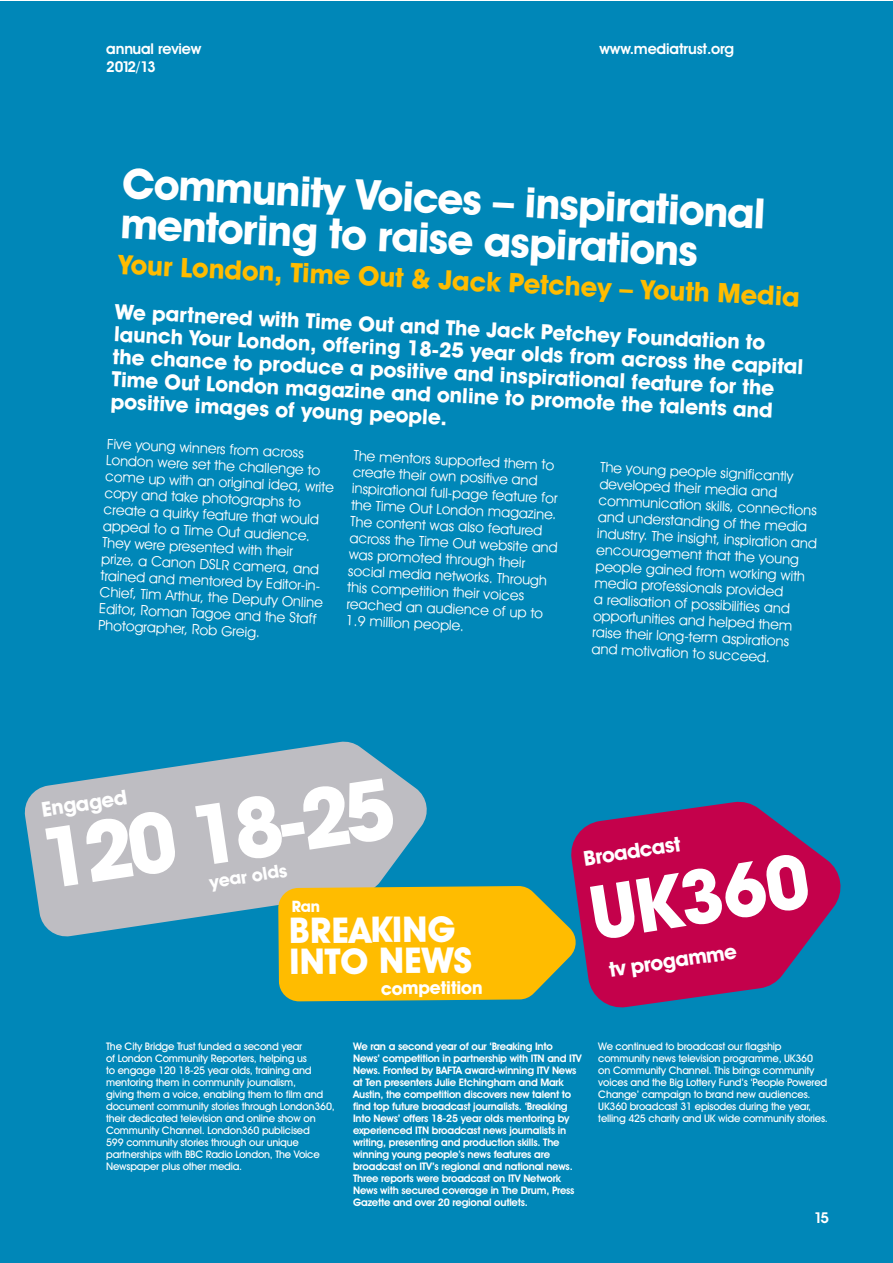
<style>
.page{position:relative;width:893px;height:1263px;background:#fff}
.page>*{position:absolute;margin:0;border:0;box-sizing:border-box;transform-origin:0 0}
.t1{font:700 84.15px "Avant Garde IT Cby BT";color:#fff}
.t2{font:700 75.45px "Avant Garde IT Cby BT";color:#fff}
.t3{font:700 42px/40.7px "Avant Garde IT Cby BT";color:#fff}
.t4{font:700 35.7px/30.9px "Avant Garde IT Cby BT";letter-spacing:-.01em;color:#fff}
.t5{font:700 27px "Avant Garde IT Cby BT";color:#ffbc00}
.t6{font:700 21px/22.6px "Avant Garde IT Cby BT";color:#fff}
.t7{font:700 20.7px "Avant Garde IT Cby BT";color:#fff}
.t8{font:700 18px "Avant Garde IT Cby BT";letter-spacing:-.02em;color:#fff}
.t9{font:600 15px "Avant Garde IT Cby BT";letter-spacing:-.01em;color:#fff}
.t10{font:14.25px/16.5px "Avant Garde IT Cby BT";color:#fff}
.t11{font:500 10.5px/12px "Avant Garde IT Cby BT";letter-spacing:-.02em;color:#fff}
.t12{font:600 10.5px/12px "Avant Garde IT Cby BT";letter-spacing:-.02em;color:#fff}
</style>
<div class="page">
<div style="left:0;top:1px;width:892px;height:1262px;background:#0087b8"></div>
<svg style="left:24px;top:741px;width:403px;height:196px;fill:#bebdc2"></svg>
<svg style="left:571px;top:801px;width:270px;height:207px;fill:#c4014b"></svg>
<svg style="left:278px;top:886px;width:300px;height:115px;background:#e7b712"></svg>
<p class="t9" style="left:106px;top:39px;width:97px">annual review</p>
<p class="t9" style="left:600px;top:39px;width:136px">www.mediatrust.org</p>
<p class="t9" style="left:106px;top:57px;width:51px">2012/13</p>
<h3 class="t3" style="left:124px;top:161px;width:645px;rotate:3deg">Community Voices – inspirational mentoring to raise aspirations</h3>
<h3 class="t5" style="left:120px;top:246px;width:683px;rotate:3deg">Your London, Time Out &amp; Jack Petchey – Youth Media</h3>
<p class="t6" style="left:116px;top:298px;width:692px;rotate:3deg">We partnered with Time Out and The Jack Petchey Foundation to launch Your London, offering 18-25 year olds from across the capital the chance to produce a positive and inspirational feature for the Time Out London magazine and online to promote the talents and positive images of young people.</p>
<p class="t10" style="left:107px;top:435px;width:230px;rotate:3deg">Five young winners from across<br>London were set the challenge to come up with an original idea, write copy and take photographs to create a quirky feature that would appeal to a Time Out audience.<br>They were presented with their<br>prize, a Canon DSLR camera, and trained and mentored by Editor-in-<br>Chief, Tim Arthur, the Deputy Online<br>Editor, Roman Tagoe and the Staff<br>Photographer, Rob Greig.</p>
<p class="t10" style="left:354px;top:446px;width:210px;rotate:3deg">The mentors supported them to create their own positive and inspirational full-page feature for the Time Out London magazine.<br>The content was also featured across the Time Out website and was promoted through their social media networks. Through this competition their voices reached an audience of up to<br>1.9 million people.</p>
<p class="t10" style="left:601px;top:458px;width:222px;rotate:3deg">The young people signifi cantly developed their media and communication skills, connections and understanding of the media industry. The insight, inspiration and encouragement that the young people gained from working with media professionals provided<br>a realisation of possibilities and opportunities and helped them raise their long-term aspirations and motivation to succeed.</p>
<h1 class="t1" style="left:32px;top:811px;width:359px;rotate:-9deg">120 18-25</h1>
<h3 class="t7" style="left:40px;top:797px;width:88px;rotate:-9deg">Engaged</h3>
<p class="t8" style="left:208px;top:871px;width:80px;rotate:-9deg">year olds</p>
<h3 class="t4" style="left:289px;top:914px;width:185px">BREAKING<br>INTO NEWS</h3>
<p class="t8" style="left:381px;top:977px;width:103px">competition</p>
<h3 class="t7" style="left:582px;top:846px;width:99px;rotate:-9deg">Broadcast</h3>
<h2 class="t2" style="left:583px;top:869px;width:223px;rotate:-9deg">UK360</h2>
<h3 class="t7" style="left:607px;top:958px;width:130px;rotate:-9deg">tv progamme</h3>
<p class="t11" style="left:106px;top:1040px;width:230px">The City Bridge Trust funded a second year<br>of London Community Reporters, helping us<br>to engage 120 18-25 year olds, training and mentoring them in community journalism,<br>giving them a voice, enabling them to film and document community stories through London360, their dedicated television and online show on Community Channel. London360 publicised<br>599 community stories through our unique partnerships with BBC Radio London, The Voice Newspaper plus other media.</p>
<p class="t12" style="left:353px;top:1040px;width:230px">We ran a second year of our ‘Breaking Into News’ competition in partnership with ITN and ITV News. Fronted by BAFTA award-winning ITV News at Ten presenters Julie Etchingham and Mark Austin, the competition discovers new talent to find top future broadcast journalists. ‘Breaking Into News’ offers 18-25 year olds mentoring by experienced ITN broadcast news journalists in writing, presenting and production skills. The winning young people’s news features are broadcast on ITV’s regional and national news.<br>Three reports were broadcast on ITV Network News with secured coverage in The Drum, Press Gazette and over 20 regional outlets.</p>
<p class="t11" style="left:598px;top:1040px;width:231px">We continued to broadcast our flagship community news television programme, UK360 on Community Channel. This brings community voices and the Big Lottery Fund’s ‘People Powered Change’ campaign to brand new audiences.<br>UK360 broadcast 31 episodes during the year, telling 425 charity and UK wide community stories.</p>
<p class="t9" style="left:814px;top:1209px;width:17px">15</p>
</div>
